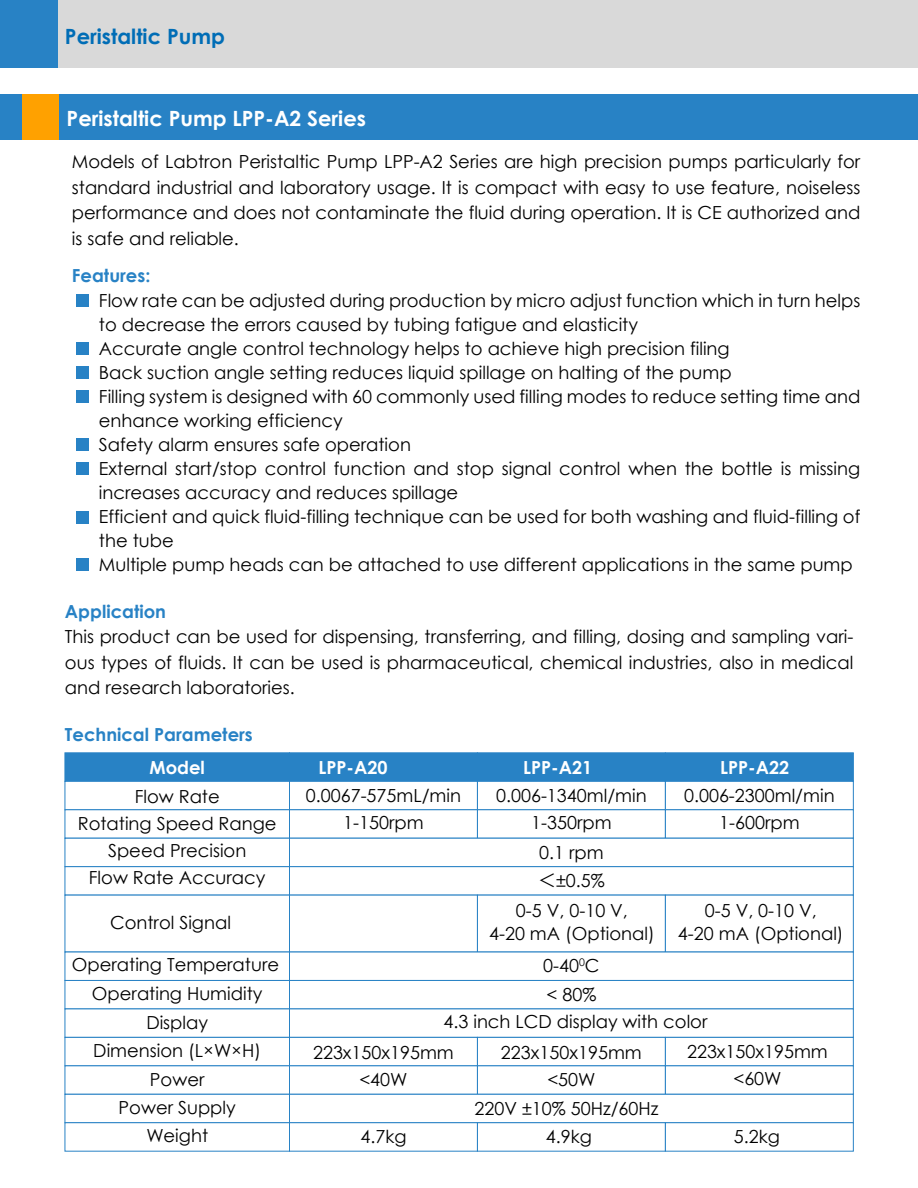
<style>
.page{position:relative;width:918px;height:1188px;background:#fff}
.page>*{position:absolute;margin:0;border:0;box-sizing:border-box;transform-origin:0 0}
.t1{font:700 21px "Century Gothic";color:#fff}
.t2{font:700 21px "Century Gothic";color:#006db6}
.t3{font:18px/24px "Century Gothic";color:#000;text-align:center}
.t4{font:700 18px "Century Gothic";color:#2882c5}
.t5{font:700 18px "Century Gothic";color:#fff}
.s1{font-family:"Koz Go Pr 6 N"}
</style>
<div class="page">
<div style="left:0;top:0;width:918px;height:68px;background:#d9d9d9"></div>
<div style="left:0;top:0;width:58px;height:68px;background:#2882c5"></div>
<div style="left:0;top:94px;width:918px;height:46px;background:#2882c5"></div>
<div style="left:22px;top:94px;width:36px;height:46px;background:#ffa100"></div>
<div style="left:76px;top:294px;width:13px;height:13px;background:#2882c5"></div>
<div style="left:76px;top:342px;width:13px;height:13px;background:#2882c5"></div>
<div style="left:76px;top:367px;width:13px;height:12px;background:#2882c5"></div>
<div style="left:76px;top:391px;width:13px;height:12px;background:#2882c5"></div>
<div style="left:76px;top:439px;width:13px;height:12px;background:#2882c5"></div>
<div style="left:76px;top:463px;width:13px;height:12px;background:#2882c5"></div>
<div style="left:76px;top:511px;width:13px;height:13px;background:#2882c5"></div>
<div style="left:76px;top:559px;width:13px;height:12px;background:#2882c5"></div>
<div style="left:65px;top:752px;width:225px;height:30px;background:#2882c5;border:1px solid #2882c5"></div>
<div style="left:289px;top:752px;width:189px;height:30px;background:#2882c5;border:1px solid #2882c5"></div>
<div style="left:477px;top:752px;width:189px;height:30px;background:#2882c5;border:1px solid #2882c5"></div>
<div style="left:665px;top:752px;width:189px;height:30px;background:#2882c5;border:1px solid #2882c5"></div>
<div style="left:65px;top:781px;width:225px;height:29px;background:#fff;border:1px solid #2882c5"></div>
<div style="left:289px;top:781px;width:189px;height:29px;background:#fff;border:1px solid #2882c5"></div>
<div style="left:477px;top:781px;width:189px;height:29px;background:#fff;border:1px solid #2882c5"></div>
<div style="left:665px;top:781px;width:189px;height:29px;background:#fff;border:1px solid #2882c5"></div>
<div style="left:65px;top:809px;width:225px;height:30px;background:#fff;border:1px solid #2882c5"></div>
<div style="left:289px;top:809px;width:189px;height:30px;background:#fff;border:1px solid #2882c5"></div>
<div style="left:477px;top:809px;width:189px;height:30px;background:#fff;border:1px solid #2882c5"></div>
<div style="left:665px;top:809px;width:189px;height:30px;background:#fff;border:1px solid #2882c5"></div>
<svg style="left:64px;top:837px;width:790px;height:201px"></svg>
<div style="left:65px;top:1037px;width:225px;height:29px;background:#fff;border:1px solid #2882c5"></div>
<div style="left:289px;top:1037px;width:189px;height:29px;background:#fff;border:1px solid #2882c5"></div>
<div style="left:477px;top:1037px;width:189px;height:29px;background:#fff;border:1px solid #2882c5"></div>
<div style="left:665px;top:1037px;width:189px;height:29px;background:#fff;border:1px solid #2882c5"></div>
<div style="left:65px;top:1065px;width:225px;height:30px;background:#fff;border:1px solid #2882c5"></div>
<div style="left:289px;top:1065px;width:189px;height:30px;background:#fff;border:1px solid #2882c5"></div>
<div style="left:477px;top:1065px;width:189px;height:30px;background:#fff;border:1px solid #2882c5"></div>
<div style="left:665px;top:1065px;width:189px;height:30px;background:#fff;border:1px solid #2882c5"></div>
<div style="left:65px;top:1094px;width:225px;height:29px;background:#fff;border:1px solid #2882c5"></div>
<svg style="left:289px;top:1094px;width:565px;height:28px"></svg>
<div style="left:65px;top:1122px;width:225px;height:30px;background:#fff;border:1px solid #2882c5"></div>
<div style="left:289px;top:1122px;width:189px;height:30px;background:#fff;border:1px solid #2882c5"></div>
<div style="left:477px;top:1122px;width:189px;height:30px;background:#fff;border:1px solid #2882c5"></div>
<div style="left:665px;top:1122px;width:189px;height:30px;background:#fff;border:1px solid #2882c5"></div>
<p class="t2" style="left:65px;top:20px;width:162px">Peristaltic Pump</p>
<p class="t1" style="left:67px;top:102px;width:301px">Peristaltic Pump LPP-A2 Series</p>
<p class="t3" style="left:72px;top:149px;width:790px;line-height:25.5px;text-align:justify">Models of Labtron Peristaltic Pump LPP-A2 Series are high precision pumps particularly for standard industrial and laboratory usage. It is compact with easy to use feature, noiseless performance and does not contaminate the fluid during operation. It is CE authorized and is safe and reliable.</p>
<p class="t4" style="left:72px;top:262px;width:80px">Features:</p>
<p class="t3" style="left:99px;top:289px;width:763px;text-align:left">Flow rate can be adjusted during production by micro adjust function which in turn helps to decrease the errors caused by tubing fatigue and elasticity<br>Accurate angle control technology helps to achieve high precision filing<br>Back suction angle setting reduces liquid spillage on halting of the pump<br>Filling system is designed with 60 commonly used filling modes to reduce setting time and enhance working efficiency<br>Safety alarm ensures safe operation<br>External start/stop control function and stop signal control when the bottle is missing increases accuracy and reduces spillage<br>Efficient and quick fluid-filling technique can be used for both washing and fluid-filling of the tube<br>Multiple pump heads can be attached to use different applications in the same pump</p>
<p class="t4" style="left:65px;top:598px;width:103px">Application</p>
<p class="t3" style="left:65px;top:624px;width:790px;line-height:25.5px;text-align:justify">This product can be used for dispensing, transferring, and filling, dosing and sampling vari&shy;ous types of fluids. It can be used is pharmaceutical, chemical industries, also in medical and research laboratories.</p>
<p class="t4" style="left:65px;top:721px;width:189px">Technical Parameters</p>
<p class="t5" style="left:150px;top:754px;width:57px">Model</p>
<p class="t5" style="left:319px;top:754px;width:71px">LPP-A20</p>
<p class="t5" style="left:523px;top:754px;width:71px">LPP-A21</p>
<p class="t5" style="left:720px;top:754px;width:71px">LPP-A22</p>
<p class="t3" style="left:78px;top:783px;width:200px;line-height:27px">Flow Rate<br>Rotating Speed Range<br>Speed Precision<br>Flow Rate Accuracy</p>
<p class="t3" style="left:306px;top:782px;width:157px;line-height:27px">0.0067-575mL/min<br>1-150rpm</p>
<p class="t3" style="left:496px;top:782px;width:152px;line-height:27px">0.006-1340ml/min<br>1-350rpm</p>
<p class="t3" style="left:684px;top:782px;width:152px;line-height:27px">0.006-2300ml/min<br>1-600rpm</p>
<p class="t3" style="left:538px;top:838px;width:68px;line-height:27.8px;text-align:left">0.1 rpm<span class="s1">＜</span>±0.5%</p>
<p class="t3" style="left:489px;top:899px;width:167px;line-height:22.5px">0-5 V, 0-10 V,<br>4-20 mA (Optional)</p>
<p class="t3" style="left:678px;top:899px;width:167px;line-height:22.5px">0-5 V, 0-10 V,<br>4-20 mA (Optional)</p>
<p class="t3" style="left:110px;top:910px;width:122px">Control Signal</p>
<p class="t3" style="left:72px;top:950px;width:209px;line-height:28.7px">Operating Temperature<br>Operating Humidity<br>Display<br>Dimension (L×W×H)<br>Power<br>Power Supply<br>Weight</p>
<p class="t3" style="left:543px;top:953px;width:58px">0-40<sup>0</sup>C</p>
<p class="t3" style="left:547px;top:982px;width:51px">&lt; 80%</p>
<p class="t3" style="left:313px;top:1006px;width:396px;line-height:30.9px;text-align:left;text-indent:130px">4.3 inch LCD display with color<br>223x150x195mm</p>
<p class="t3" style="left:359px;top:1067px;width:50px">&lt;40W</p>
<p class="t3" style="left:475px;top:1096px;width:185px">220V ±10% 50Hz/60Hz</p>
<p class="t3" style="left:360px;top:1124px;width:48px">4.7kg</p>
<p class="t3" style="left:546px;top:1124px;width:48px">4.9kg</p>
<p class="t3" style="left:734px;top:1124px;width:48px">5.2kg</p>
<p class="t3" style="left:501px;top:1039px;width:142px;line-height:27px">223x150x195mm &lt;50W</p>
<p class="t3" style="left:687px;top:1038px;width:142px;line-height:27px">223x150x195mm &lt;60W</p>
</div>
